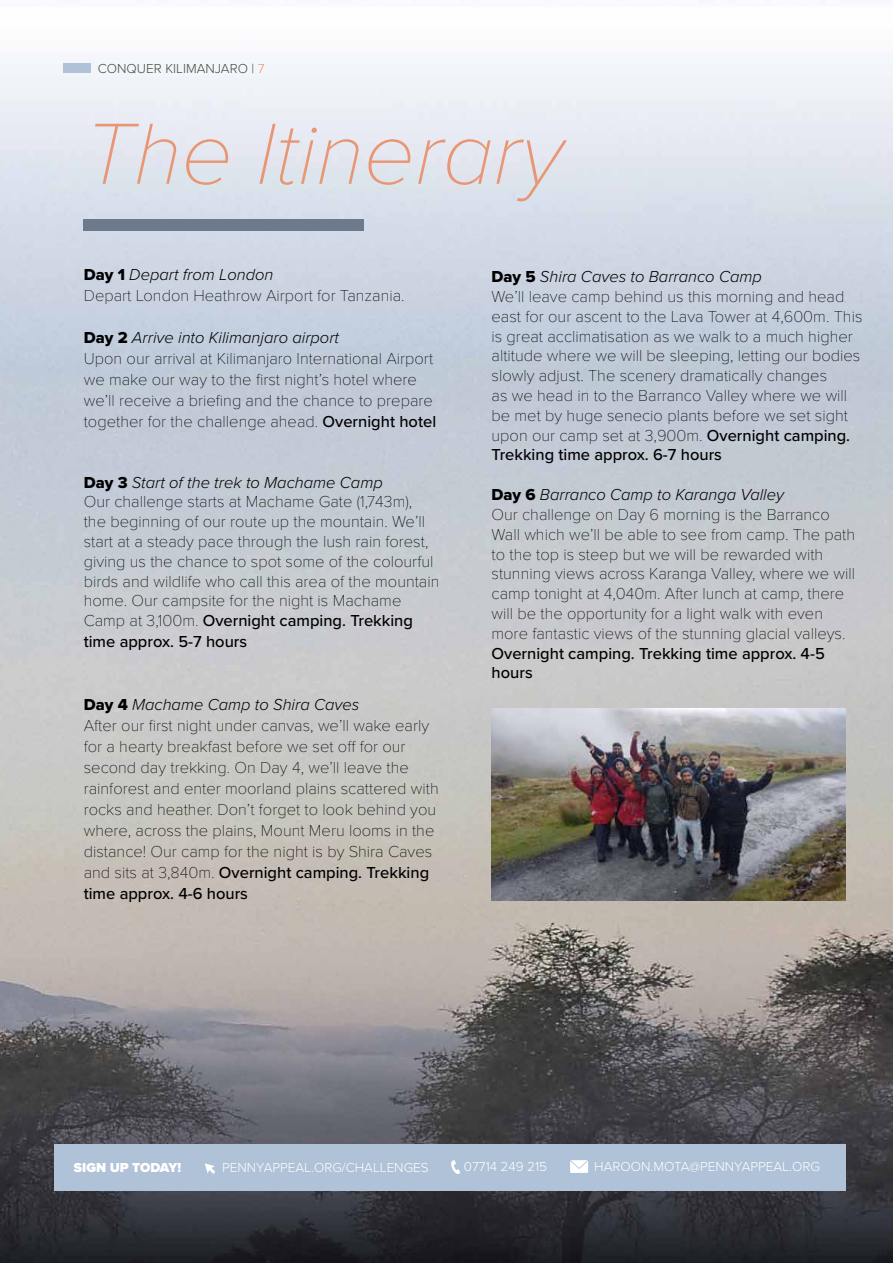
<style>
.page{position:relative;width:893px;height:1263px;background:#fff}
.page>*{position:absolute;margin:0;border:0;box-sizing:border-box;transform-origin:0 0}
.t1{font:italic 100 90px "Proxima Nova";color:#e99674}
.t2{font:100 16.5px/19.8px "Proxima Nova T";color:#000}
.t3{font:500 16.5px/21px "Proxima Nova";color:#000}
.t4{font:italic 300 16.5px "Proxima Nova";color:#000}
.t5{font:300 13.5px "Proxima Nova";color:#fff}
.t6{font:300 13.5px "Proxima Nova";color:#494c3e}
.t7{font:900 13.5px "Proxima Nova";color:#fff}
.s1{color:#e99674}
.s2{font-family:"Proxima Nova Extrabld";font-weight:400;font-style:normal}
.s3{font-family:"Proxima Nova";font-weight:500}
.s4{font-family:"Proxima Nova T";font-weight:100}
</style>
<div class="page">
<img style="left:0;top:58px;width:893px;height:1205px">
<div style="left:84px;top:219px;width:280px;height:12px;background:#6d798d"></div>
<div style="left:64px;top:63px;width:27px;height:10px;background:#afc2d7"></div>
<div style="left:54px;top:1144px;width:791px;height:47px;background:#afc2d7"></div>
<svg style="left:570px;top:1160px;width:18px;height:13px"></svg>
<svg style="left:205px;top:1163px;width:10px;height:11px"></svg>
<svg style="left:451px;top:1160px;width:9px;height:14px"></svg>
<img style="left:491px;top:709px;width:354px;height:191px">
<p class="t6" style="left:98px;top:58px;width:168px">CONQUER KILIMANJARO | <span class="s1">7</span></p>
<h1 class="t1" style="left:84px;top:87px;width:481px">The Itinerary</h1>
<p class="t4" style="left:84px;top:262px;width:191px"><span class="s2">Day 1</span> Depart from London</p>
<p class="t2" style="left:84px;top:284px;width:322px">Depart London Heathrow Airport for Tanzania.</p>
<p class="t4" style="left:84px;top:325px;width:257px"><span class="s2">Day 2</span> Arrive into Kilimanjaro airport</p>
<p class="t2" style="left:84px;top:347px;width:354px;line-height:21px">Upon our arrival at Kilimanjaro International Airport we make our way to the first night’s hotel where we’ll receive a briefing and the chance to prepare together for the challenge ahead. <span class="s3">Overnight hotel</span></p>
<p class="t4" style="left:84px;top:470px;width:300px"><span class="s2">Day 3</span> Start of the trek to Machame Camp</p>
<p class="t2" style="left:84px;top:491px;width:357px">Our challenge starts at Machame Gate (1,743m),<br>the beginning of our route up the mountain. We’ll start at a steady pace through the lush rain forest, giving us the chance to spot some of the colourful birds and wildlife who call this area of the mountain home. Our campsite for the night is Machame</p>
<p class="t3" style="left:84px;top:609px;width:331px"><span class="s4">Camp at 3,100m.</span> Overnight camping. Trekking time approx. 5-7 hours</p>
<p class="t4" style="left:84px;top:692px;width:277px"><span class="s2">Day 4</span> Machame Camp to Shira Caves</p>
<p class="t2" style="left:84px;top:714px;width:356px;line-height:21px">After our first night under canvas, we’ll wake early for a hearty breakfast before we set off for our second day trekking. On Day 4, we’ll leave the rainforest and enter moorland plains scattered with rocks and heather. Don’t forget to look behind you where, across the plains, Mount Meru looms in the distance! Our camp for the night is by Shira Caves</p>
<p class="t3" style="left:84px;top:862px;width:347px"><span class="s4">and sits at 3,840m.</span> Overnight camping. Trekking time approx. 4-6 hours</p>
<p class="t4" style="left:491px;top:264px;width:272px"><span class="s2">Day 5</span> Shira Caves to Barranco Camp</p>
<p class="t2" style="left:491px;top:286px;width:372px">We’ll leave camp behind us this morning and head east for our ascent to the Lava Tower at 4,600m. This is great acclimatisation as we walk to a much higher altitude where we will be sleeping, letting our bodies slowly adjust. The scenery dramatically changes<br>as we head in to the Barranco Valley where we will be met by huge senecio plants before we set sight upon our camp set at 3,900m. <span class="s3">Overnight camping.</span></p>
<p class="t3" style="left:491px;top:444px;width:232px">Trekking time approx. 6-7 hours</p>
<p class="t4" style="left:491px;top:482px;width:294px"><span class="s2">Day 6</span> Barranco Camp to Karanga Valley</p>
<p class="t2" style="left:491px;top:503px;width:365px">Our challenge on Day 6 morning is the Barranco Wall which we’ll be able to see from camp. The path to the top is steep but we will be rewarded with stunning views across Karanga Valley, where we will camp tonight at 4,040m. After lunch at camp, there will be the opportunity for a light walk with even more fantastic views of the stunning glacial valleys.</p>
<p class="t3" style="left:491px;top:642px;width:335px;line-height:19.8px">Overnight camping. Trekking time approx. 4-5 hours</p>
<p class="t7" style="left:74px;top:1157px;width:109px">SIGN UP TODAY!</p>
<p class="t5" style="left:222px;top:1158px;width:208px">PENNYAPPEAL.ORG/CHALLENGES</p>
<p class="t5" style="left:464px;top:1157px;width:85px">07714 249 215</p>
<p class="t5" style="left:594px;top:1156px;width:227px">HAROON.MOTA@PENNYAPPEAL.ORG</p>
</div>
